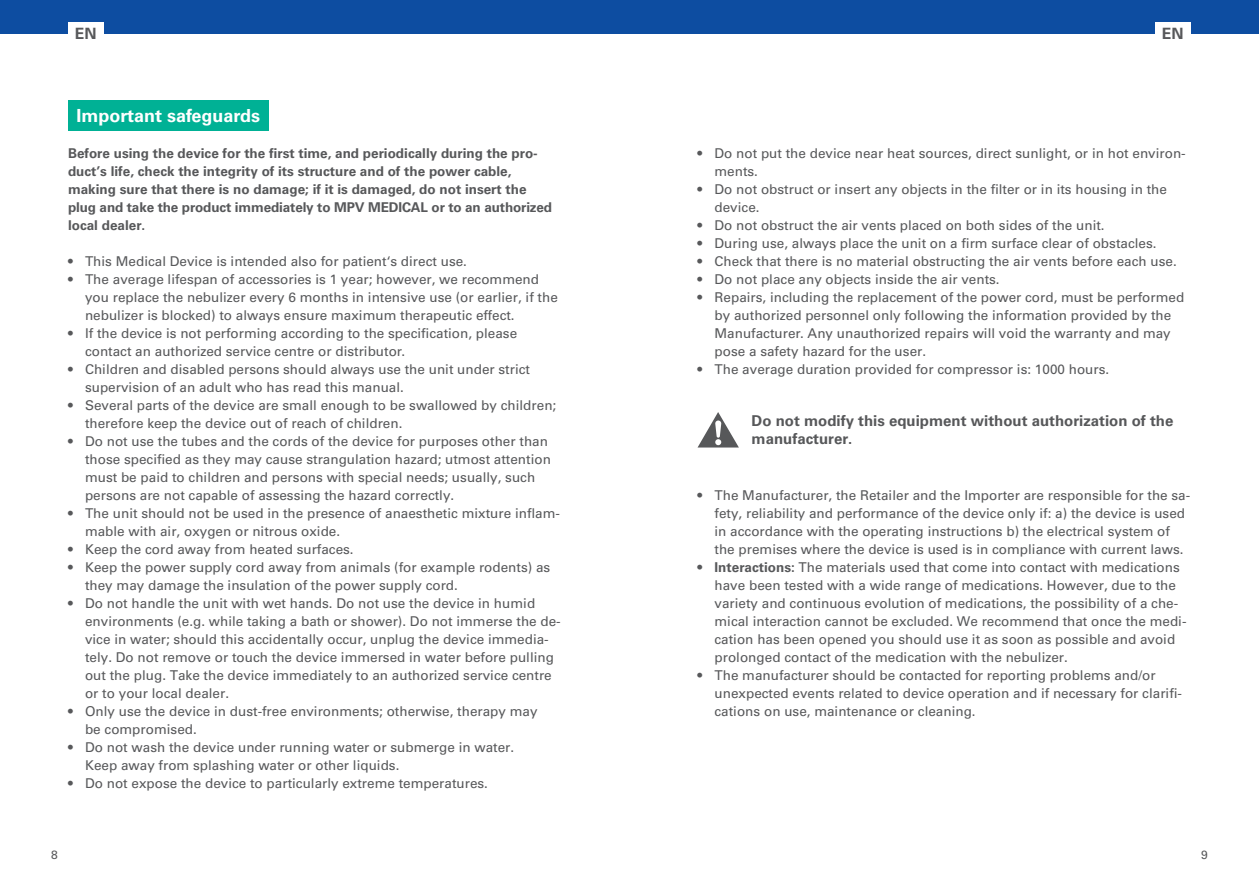
<style>
.page{position:relative;width:1259px;height:893px;background:#fff}
.page>*{position:absolute;margin:0;border:0;box-sizing:border-box;transform-origin:0 0}
.Headline_black{font:700 18px "Univers LT Pro 65";color:#fff}
.t1{font:700 15.6px "Univers LT Pro 65";color:#57585a}
.Copytext{font:700 15px/18px "Univers LT Pro 65";color:#57585a}
.t2{font:13.5px/18px "Univers LT Pro 55 Roman";color:#57585a}
.Text__fett{font:700 13.5px/18px "Univers LT Pro 65";color:#57585a}
.t3{font:12px "Univers LT Pro 55 Roman";color:#57585a}
.s1{font-family:"Univers LT Pro 65";font-weight:700}
</style>
<div class="page">
<div style="left:0;top:0;width:1259px;height:34px;background:#0d4da1"></div>
<div style="left:1155px;top:22px;width:36px;height:24px;background:#fff"></div>
<div style="left:68px;top:22px;width:36px;height:24px;background:#fff"></div>
<svg style="left:698px;top:412px;width:41px;height:35px"></svg>
<div style="left:68px;top:100px;width:201px;height:31px;background:#00b195"></div>
<p class="t1" style="left:75px;top:22px;width:23px">EN</p>
<p class="t1" style="left:1162px;top:22px;width:23px">EN</p>
<p class="Headline_black" style="left:77px;top:103px;width:185px">Important safeguards</p>
<p class="Text__fett" style="left:68px;top:144px;width:486px">Before using the device for the first time, and periodically during the pro&shy;duct’s life, check the integrity of its structure and of the power cable, making sure that there is no damage; if it is damaged, do not insert the plug and take the product immediately to MPV MEDICAL or to an authorized local dealer.</p>
<p class="t2" style="left:68px;top:252px;width:400px">• This Medical Device is intended also for patient‘s direct use.</p>
<p class="t2" style="left:85px;top:270px;width:474px;text-indent:-17px">• The average lifespan of accessories is 1 year; however, we recommend you replace the nebulizer every 6 months in intensive use (or earlier, if the nebulizer is blocked) to always ensure maximum therapeutic effect.</p>
<p class="t2" style="left:85px;top:324px;width:434px;text-indent:-17px">• If the device is not performing according to the specification, please contact an authorized service centre or distributor.</p>
<p class="t2" style="left:85px;top:360px;width:446px;text-indent:-17px">• Children and disabled persons should always use the unit under strict supervision of an adult who has read this manual.</p>
<p class="t2" style="left:85px;top:396px;width:473px;text-indent:-17px">• Several parts of the device are small enough to be swallowed by children; therefore keep the device out of reach of children.</p>
<p class="t2" style="left:85px;top:432px;width:467px;text-indent:-17px">• Do not use the tubes and the cords of the device for purposes other than those specified as they may cause strangulation hazard; utmost attention must be paid to children and persons with special needs; usually, such persons are not capable of assessing the hazard correctly.</p>
<p class="t2" style="left:85px;top:504px;width:476px;text-indent:-17px">• The unit should not be used in the presence of anaesthetic mixture inflam&shy;mable with air, oxygen or nitrous oxide.</p>
<p class="t2" style="left:68px;top:540px;width:287px">• Keep the cord away from heated surfaces.</p>
<p class="t2" style="left:85px;top:558px;width:467px;text-indent:-17px">• Keep the power supply cord away from animals (for example rodents) as they may damage the insulation of the power supply cord.</p>
<p class="t2" style="left:85px;top:594px;width:477px;text-indent:-17px">• Do not handle the unit with wet hands. Do not use the device in humid environments (e.g. while taking a bath or shower). Do not immerse the de&shy;vice in water; should this accidentally occur, unplug the device immedia&shy;tely. Do not remove or touch the device immersed in water before pulling out the plug. Take the device immediately to an authorized service centre or to your local dealer.</p>
<p class="t2" style="left:85px;top:702px;width:454px;text-indent:-17px">• Only use the device in dust-free environments; otherwise, therapy may be compromised.</p>
<p class="t2" style="left:85px;top:738px;width:431px;text-indent:-17px">• Do not wash the device under running water or submerge in water.<br>Keep away from splashing water or other liquids.</p>
<p class="t2" style="left:68px;top:774px;width:421px">• Do not expose the device to particularly extreme temperatures.</p>
<p class="t2" style="left:714px;top:144px;width:473px;text-indent:-17px">• Do not put the device near heat sources, direct sunlight, or in hot environ&shy;ments.</p>
<p class="t2" style="left:714px;top:180px;width:454px;text-indent:-17px">• Do not obstruct or insert any objects in the filter or in its housing in the device.</p>
<p class="t2" style="left:697px;top:216px;width:409px">• Do not obstruct the air vents placed on both sides of the unit.</p>
<p class="t2" style="left:697px;top:234px;width:460px">• During use, always place the unit on a firm surface clear of obstacles.</p>
<p class="t2" style="left:697px;top:252px;width:481px">• Check that there is no material obstructing the air vents before each use.</p>
<p class="t2" style="left:697px;top:270px;width:304px">• Do not place any objects inside the air vents.</p>
<p class="t2" style="left:714px;top:288px;width:471px;text-indent:-17px">• Repairs, including the replacement of the power cord, must be performed by authorized personnel only following the information provided by the Manufacturer. Any unauthorized repairs will void the warranty and may pose a safety hazard for the user.</p>
<p class="t2" style="left:697px;top:360px;width:413px">• The average duration provided for compressor is: 1000 hours.</p>
<p class="Copytext" style="left:751px;top:411px;width:423px">Do not modify this equipment without authorization of the manufacturer.</p>
<p class="t2" style="left:714px;top:486px;width:477px;text-indent:-17px">• The Manufacturer, the Retailer and the Importer are responsible for the sa&shy;fety, reliability and performance of the device only if: a) the device is used in accordance with the operating instructions b) the electrical system of the premises where the device is used is in compliance with current laws.</p>
<p class="t2" style="left:714px;top:558px;width:473px;text-indent:-17px"><span class="s1">• Interactions:</span> The materials used that come into contact with medications have been tested with a wide range of medications. However, due to the variety and continuous evolution of medications, the possibility of a che&shy;mical interaction cannot be excluded. We recommend that once the medi&shy;cation has been opened you should use it as soon as possible and avoid prolonged contact of the medication with the nebulizer.</p>
<p class="t2" style="left:714px;top:666px;width:469px;text-indent:-17px">• The manufacturer should be contacted for reporting problems and/or unexpected events related to device operation and if necessary for clarifi&shy;cations on use, maintenance or cleaning.</p>
<p class="t3" style="left:51px;top:846px;width:8px">8</p>
<p class="t3" style="left:1201px;top:846px;width:8px">9</p>
</div>
